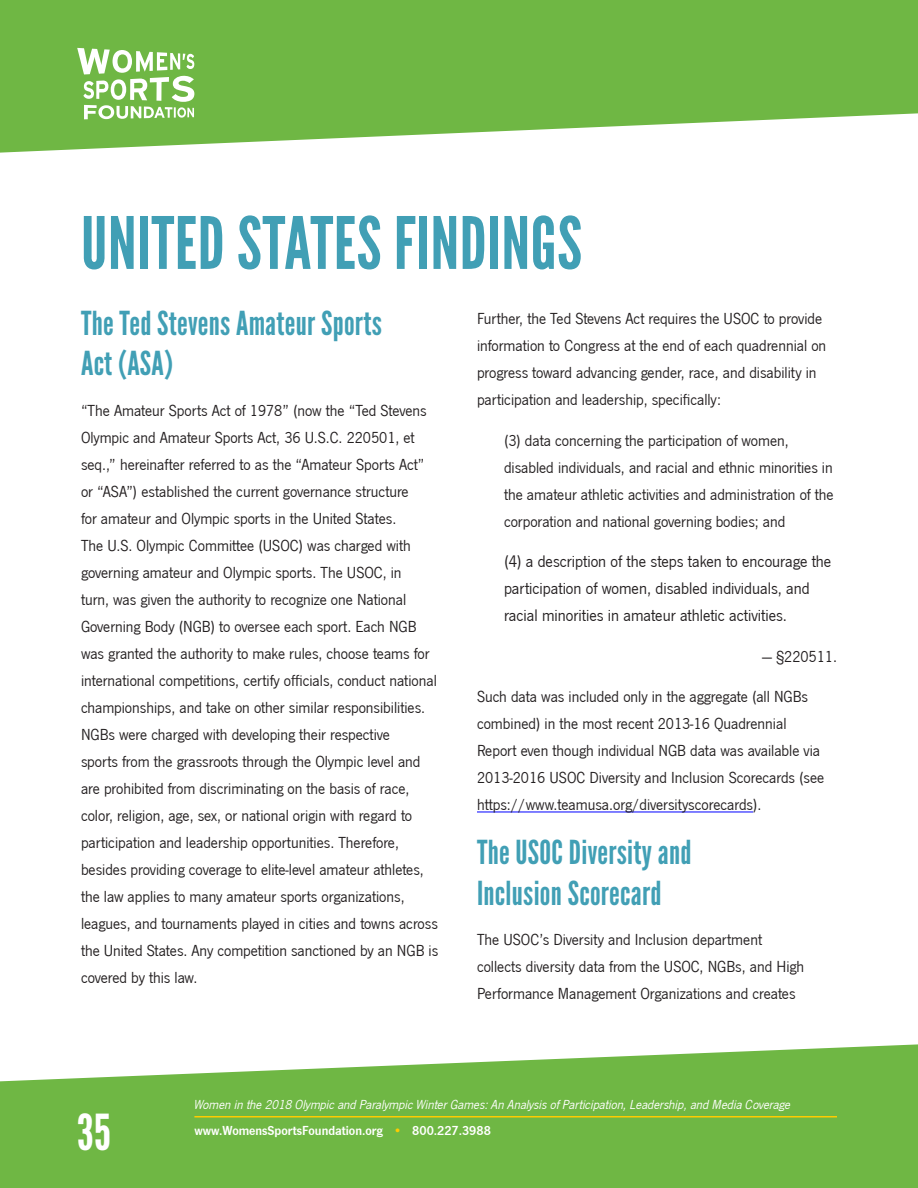
<style>
.page{position:relative;width:918px;height:1188px;background:#fff}
.page>*{position:absolute;margin:0;border:0;box-sizing:border-box;transform-origin:0 0}
.Section_head{font:72px "League Gothic";letter-spacing:.01em;color:#419fb5}
.t1{font:49.5px "League Gothic";color:#fff}
.Section_subhead{font:33px/40.5px "League Gothic";letter-spacing:.01em;color:#419fb5}
.Indented_text{font:17.25px/27px "News Got";color:#231f20}
.Indented_text-2{font:16.5px/27px "News Got";color:#231f20}
.t2{font:italic 13.5px "News Got";color:#fff}
.t3{font:13.5px "News Got Dem";color:#fff}
.s1{color:#fc0}
</style>
<div class="page">
<svg style="left:0;top:0;width:918px;height:153px;background:#82c05d"></svg>
<svg style="left:0;top:1044px;width:918px;height:144px;background:#82c05c"></svg>
<svg style="left:77px;top:48px;width:117px;height:71px"></svg>
<hr style="left:194px;top:1116px;width:643px;height:2px;background:#fc0">
<hr style="left:477px;top:811px;width:276px;height:1px;background:#00f">
<p class="Section_head" style="left:81px;top:202px;width:503px">UNITED STATES FINDINGS</p>
<p class="Section_subhead" style="left:81px;top:303px;width:302px">The Ted Stevens Amateur Sports<br>Act (ASA)</p>
<p class="Indented_text-2" style="left:81px;top:397px;width:359px">“The Amateur Sports Act of 1978” (now the “Ted Stevens Olympic and Amateur Sports Act, 36 U.S.C. 220501, et seq.,” hereinafter referred to as the “Amateur Sports Act” or “ASA”) established the current governance structure<br>for amateur and Olympic sports in the United States.<br>The U.S. Olympic Committee (USOC) was charged with governing amateur and Olympic sports. The USOC, in<br>turn, was given the authority to recognize one National Governing Body (NGB) to oversee each sport. Each NGB was granted the authority to make rules, choose teams for international competitions, certify officials, conduct national championships, and take on other similar responsibilities.<br>NGBs were charged with developing their respective<br>sports from the grassroots through the Olympic level and are prohibited from discriminating on the basis of race, color, religion, age, sex, or national origin with regard to participation and leadership opportunities. Therefore, besides providing coverage to elite-level amateur athletes, the law applies to many amateur sports organizations, leagues, and tournaments played in cities and towns across the United States. Any competition sanctioned by an NGB is covered by this law.</p>
<p class="Indented_text-2" style="left:477px;top:306px;width:351px">Further, the Ted Stevens Act requires the USOC to provide information to Congress at the end of each quadrennial on progress toward advancing gender, race, and disability in participation and leadership, specifically:</p>
<p class="Indented_text-2" style="left:504px;top:427px;width:331px">(3) data concerning the participation of women, disabled individuals, and racial and ethnic minorities in the amateur athletic activities and administration of the corporation and national governing bodies; and</p>
<p class="Indented_text" style="left:504px;top:548px;width:329px">(4) a description of the steps taken to encourage the participation of women, disabled individuals, and racial minorities in amateur athletic activities.</p>
<p class="Indented_text-2" style="left:762px;top:643px;width:76px">— §220511.</p>
<p class="Indented_text-2" style="left:477px;top:684px;width:349px">Such data was included only in the aggregate (all NGBs combined) in the most recent 2013-16 Quadrennial Report even though individual NGB data was available via 2013-2016 USOC Diversity and Inclusion Scorecards (see https://www.teamusa.org/diversityscorecards).</p>
<p class="Section_subhead" style="left:477px;top:833px;width:216px">The USOC Diversity and<br>Inclusion Scorecard</p>
<p class="Indented_text-2" style="left:477px;top:927px;width:329px">The USOC’s Diversity and Inclusion department collects diversity data from the USOC, NGBs, and High<br>Performance Management Organizations and creates</p>
<h2 class="t1" style="left:77px;top:1104px;width:35px">35</h2>
<p class="t2" style="left:194px;top:1097px;width:598px">Women in the 2018 Olympic and Paralympic Winter Games: An Analysis of Participation, Leadership, and Media Coverage</p>
<p class="t3" style="left:194px;top:1123px;width:298px">www.WomensSportsFoundation.org <span class="s1">•</span> 800.227.3988</p>
</div>
